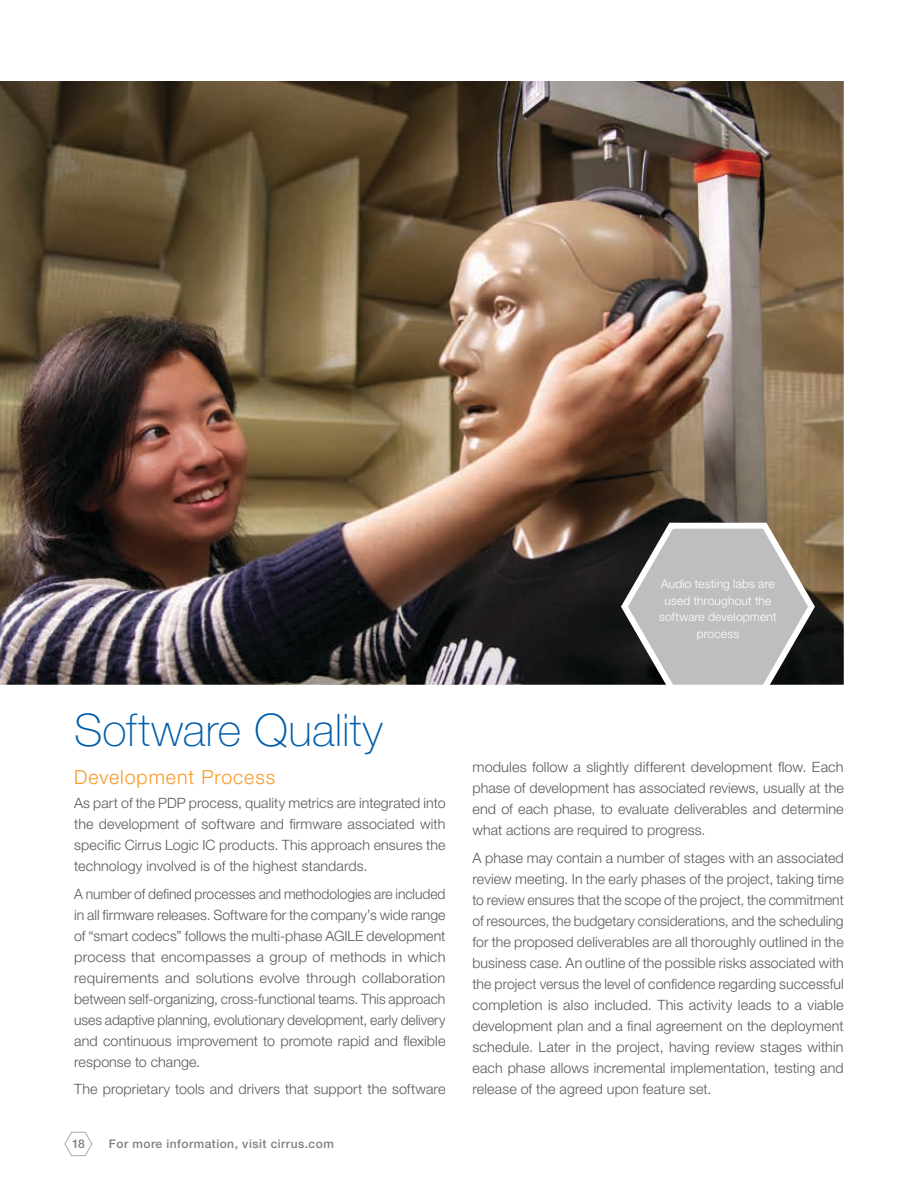
<style>
.page{position:relative;width:918px;height:1188px;background:#fff}
.page>*{position:absolute;margin:0;border:0;box-sizing:border-box;transform-origin:0 0}
.t1{font:100 45px "Helvetica Neue";letter-spacing:.005em;color:#005daa}
.t2{font:300 19.5px "Helvetica Neue";letter-spacing:.05em;color:#f89828}
.t3{font:300 14.25px/21px "Helvetica Neue";letter-spacing:.005em;color:#58595b;text-align:justify}
.t4{font:300 12px/16.5px "Helvetica Neue";letter-spacing:.015em;color:#fff;text-align:center}
.t5{font:500 12px "Helvetica Neue";letter-spacing:.04em;color:#7c7e81}
</style>
<div class="page">
<svg style="left:64px;top:1131px;width:29px;height:26px"></svg>
<img style="left:0;top:81px;width:844px;height:604px">
<svg style="left:618px;top:520px;width:200px;height:165px;background:#9b9b9a"></svg>
<p class="t4" style="left:659px;top:576px;width:119px">Audio testing labs are used throughout the software development process</p>
<h1 class="t1" style="left:74px;top:704px;width:310px">Software Quality</h1>
<h2 class="t2" style="left:74px;top:765px;width:203px">Development Process</h2>
<p class="t3" style="left:74px;top:792px;width:373px">As part of the PDP process, quality metrics are integrated into the development of software and firmware associated with specific Cirrus Logic IC products. This approach ensures the technology involved is of the highest standards.</p>
<p class="t3" style="left:74px;top:883px;width:373px">A number of defined processes and methodologies are included in all firmware releases. Software for the company’s wide range of “smart codecs” follows the multi-phase AGILE development process that encompasses a group of methods in which requirements and solutions evolve through collaboration between self-organizing, cross-functional teams. This approach uses adaptive planning, evolutionary development, early delivery and continuous improvement to promote rapid and flexible response to change.</p>
<p class="t3" style="left:74px;top:1078px;width:373px">The proprietary tools and drivers that support the software</p>
<p class="t5" style="left:72px;top:1136px;width:14px">18</p>
<p class="t5" style="left:109px;top:1136px;width:226px">For more information, visit cirrus.com</p>
<p class="t3" style="left:472px;top:757px;width:373px">modules follow a slightly different development flow. Each phase of development has associated reviews, usually at the end of each phase, to evaluate deliverables and determine what actions are required to progress.</p>
<p class="t3" style="left:472px;top:847px;width:373px">A phase may contain a number of stages with an associated review meeting. In the early phases of the project, taking time to review ensures that the scope of the project, the commitment of resources, the budgetary considerations, and the scheduling for the proposed deliverables are all thoroughly outlined in the business case. An outline of the possible risks associated with the project versus the level of confidence regarding successful completion is also included. This activity leads to a viable development plan and a final agreement on the deployment schedule. Later in the project, having review stages within each phase allows incremental implementation, testing and release of the agreed upon feature set.</p>
</div>
